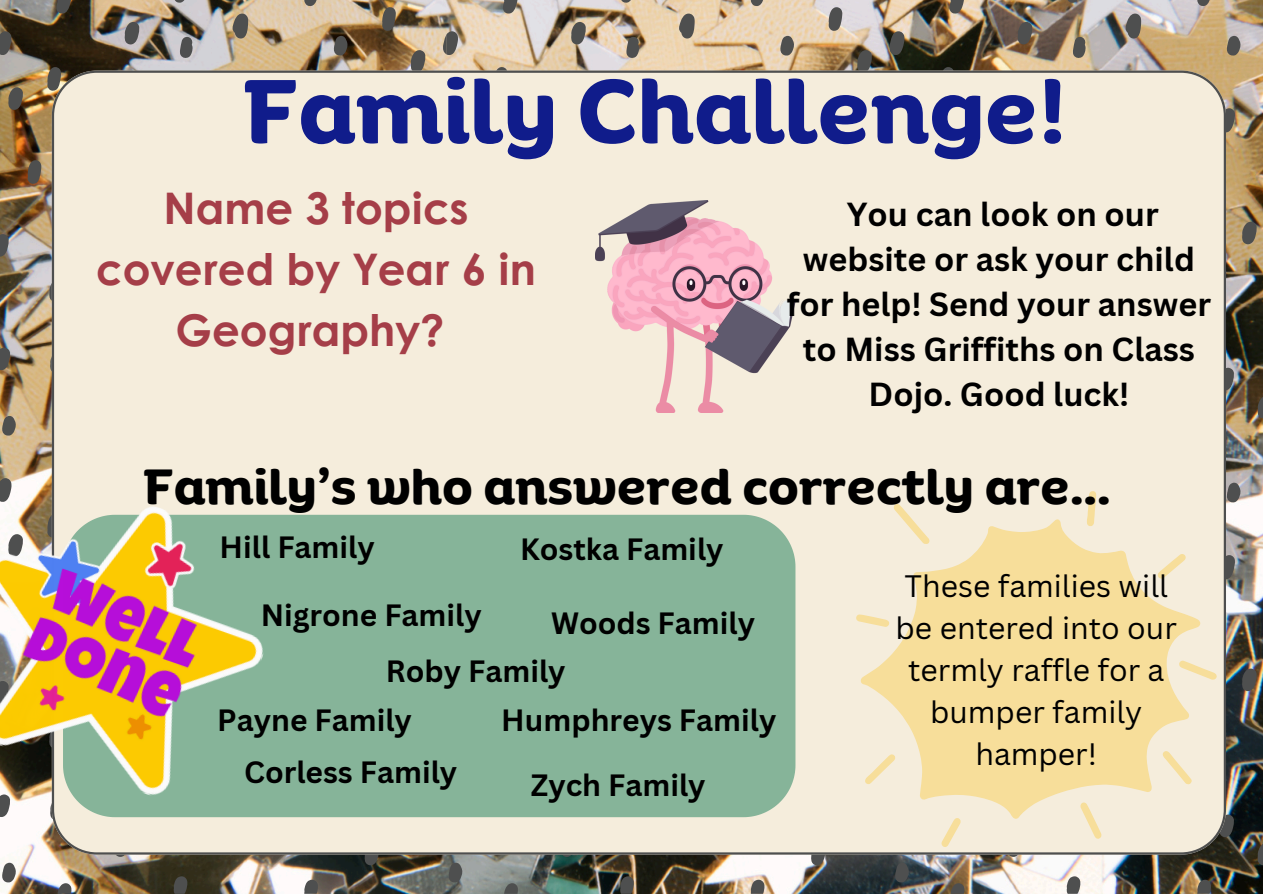
<style>
.page{position:relative;width:1263px;height:894px;background:#fff}
.page>*{position:absolute;margin:0;border:0;box-sizing:border-box;transform-origin:0 0}
.t1{font:700 87px "Binate Display";color:#101c8b}
.t2{font:700 48px "Binate Display";color:#000}
.t3{font:700 43.5px/60.8px "Century Gothic";color:#a53e48;text-align:center}
.t4{font:700 32.4px/45px "Canva Sans";color:#000;text-align:center}
.t5{font:30.15px/42.2px "Canva Sans";color:#000;text-align:center}
.t6{font:700 30px "Canva Sans";color:#000}
</style>
<div class="page">
<img style="left:0;top:0;width:1263px;height:893px">
<svg style="left:47px;top:67px;width:14px;height:24px"></svg>
<svg style="left:125px;top:22px;width:15px;height:23px"></svg>
<svg style="left:180px;top:37px;width:13px;height:22px"></svg>
<svg style="left:233px;top:14px;width:15px;height:25px"></svg>
<svg style="left:8px;top:87px;width:16px;height:23px"></svg>
<svg style="left:27px;top:160px;width:14px;height:24px"></svg>
<svg style="left:49px;top:279px;width:3px;height:23px"></svg>
<svg style="left:56px;top:0;width:15px;height:14px"></svg>
<svg style="left:175px;top:0;width:9px;height:3px"></svg>
<svg style="left:304px;top:0;width:13px;height:6px"></svg>
<svg style="left:333px;top:36px;width:15px;height:20px"></svg>
<svg style="left:0;top:31px;width:12px;height:24px"></svg>
<svg style="left:0;top:234px;width:10px;height:22px"></svg>
<svg style="left:0;top:347px;width:11px;height:23px"></svg>
<svg style="left:50px;top:350px;width:2px;height:23px"></svg>
<svg style="left:2px;top:416px;width:14px;height:20px"></svg>
<svg style="left:382px;top:7px;width:14px;height:24px"></svg>
<svg style="left:411px;top:50px;width:16px;height:20px"></svg>
<svg style="left:494px;top:67px;width:14px;height:3px"></svg>
<svg style="left:571px;top:22px;width:16px;height:23px"></svg>
<svg style="left:626px;top:37px;width:13px;height:22px"></svg>
<svg style="left:679px;top:14px;width:16px;height:25px"></svg>
<svg style="left:503px;top:0;width:14px;height:14px"></svg>
<svg style="left:621px;top:0;width:10px;height:3px"></svg>
<svg style="left:751px;top:0;width:12px;height:6px"></svg>
<svg style="left:780px;top:36px;width:14px;height:20px"></svg>
<svg style="left:443px;top:31px;width:15px;height:24px"></svg>
<svg style="left:828px;top:7px;width:14px;height:24px"></svg>
<svg style="left:857px;top:50px;width:16px;height:20px"></svg>
<svg style="left:58px;top:882px;width:14px;height:11px"></svg>
<svg style="left:174px;top:876px;width:14px;height:17px"></svg>
<svg style="left:304px;top:879px;width:14px;height:14px"></svg>
<svg style="left:2px;top:862px;width:14px;height:20px"></svg>
<svg style="left:114px;top:854px;width:16px;height:3px"></svg>
<svg style="left:365px;top:854px;width:15px;height:11px"></svg>
<svg style="left:504px;top:882px;width:14px;height:11px"></svg>
<svg style="left:620px;top:876px;width:14px;height:17px"></svg>
<svg style="left:751px;top:879px;width:14px;height:14px"></svg>
<svg style="left:448px;top:862px;width:14px;height:20px"></svg>
<svg style="left:561px;top:854px;width:16px;height:3px"></svg>
<svg style="left:811px;top:854px;width:16px;height:11px"></svg>
<svg style="left:940px;top:67px;width:14px;height:3px"></svg>
<svg style="left:1018px;top:22px;width:15px;height:23px"></svg>
<svg style="left:1073px;top:37px;width:13px;height:22px"></svg>
<svg style="left:1125px;top:14px;width:16px;height:25px"></svg>
<svg style="left:949px;top:0;width:15px;height:14px"></svg>
<svg style="left:1068px;top:0;width:9px;height:3px"></svg>
<svg style="left:1197px;top:0;width:12px;height:6px"></svg>
<svg style="left:1226px;top:108px;width:9px;height:24px"></svg>
<svg style="left:1242px;top:222px;width:16px;height:23px"></svg>
<svg style="left:1226px;top:36px;width:15px;height:20px"></svg>
<svg style="left:889px;top:31px;width:16px;height:24px"></svg>
<svg style="left:1226px;top:367px;width:9px;height:23px"></svg>
<svg style="left:1257px;top:396px;width:6px;height:23px"></svg>
<svg style="left:1226px;top:555px;width:9px;height:24px"></svg>
<svg style="left:1242px;top:668px;width:16px;height:23px"></svg>
<svg style="left:1226px;top:482px;width:15px;height:20px"></svg>
<svg style="left:951px;top:882px;width:14px;height:11px"></svg>
<svg style="left:1066px;top:876px;width:15px;height:17px"></svg>
<svg style="left:1197px;top:879px;width:14px;height:14px"></svg>
<svg style="left:895px;top:862px;width:14px;height:20px"></svg>
<svg style="left:1007px;top:854px;width:16px;height:3px"></svg>
<svg style="left:1226px;top:814px;width:9px;height:23px"></svg>
<svg style="left:1257px;top:842px;width:6px;height:23px"></svg>
<div style="left:52px;top:70px;width:1174px;height:783px;background:#f5eddc"></div>
<img style="left:595px;top:200px;width:200px;height:212px">
<div style="left:63px;top:514px;width:732px;height:303px;background:#86b499"></div>
<svg style="left:856px;top:490px;width:361px;height:357px;background:#f5e5ba"></svg>
<img style="left:0;top:462px;width:297px;height:353px">
<p class="t1" style="left:244px;top:30px;width:824px">Family Challenge!</p>
<h2 class="t3" style="left:96px;top:176px;width:441px">Name 3 topics covered by Year 6 in<br>Geography?</h2>
<p class="t4" style="left:787px;top:191px;width:426px">You can look on our website or ask your child for help! Send your answer to Miss Griffiths on Class<br>Dojo. Good luck!</p>
<p class="t2" style="left:144px;top:441px;width:968px">Family’s who answered correctly are...</p>
<h3 class="t6" style="left:220px;top:525px;width:157px">Hill Family</h3>
<p class="t6" style="left:520px;top:528px;width:205px">Kostka Family</p>
<p class="t6" style="left:261px;top:594px;width:223px">Nigrone Family</p>
<h2 class="t6" style="left:551px;top:601px;width:205px">Woods Family</h2>
<h3 class="t6" style="left:386px;top:650px;width:181px">Roby Family</h3>
<h3 class="t6" style="left:217px;top:698px;width:196px">Payne Family</h3>
<p class="t6" style="left:244px;top:750px;width:215px">Corless Family</p>
<p class="t6" style="left:501px;top:698px;width:277px">Humphreys Family</p>
<h3 class="t6" style="left:531px;top:764px;width:176px">Zych Family</h3>
<h1 class="t5" style="left:896px;top:563px;width:283px">These families will be entered into our termly raffle for a bumper family hamper!</h1>
</div>
